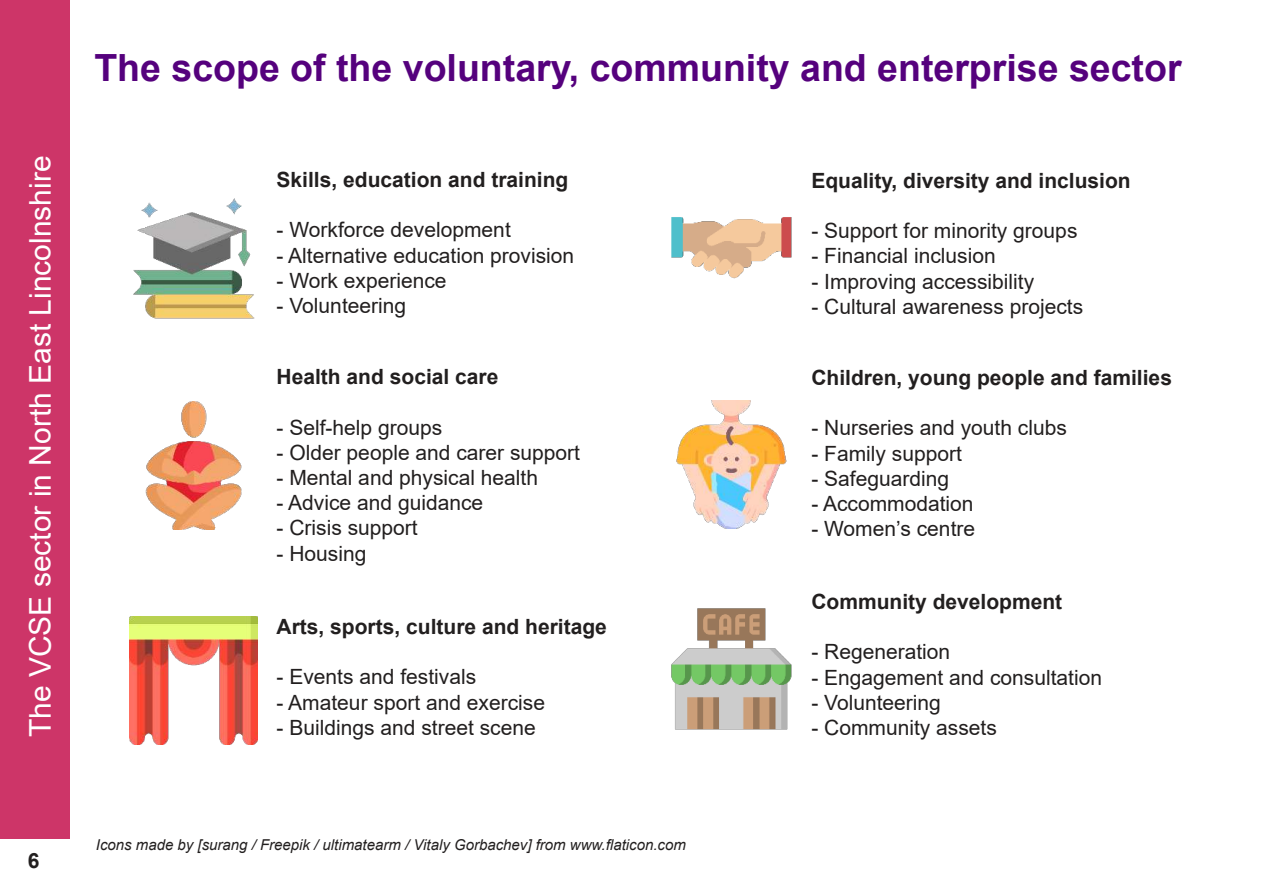
<style>
.page{position:relative;width:1263px;height:893px;background:#fff}
.page>*{position:absolute;margin:0;border:0;box-sizing:border-box;transform-origin:0 0}
.t1{font:700 37.5px "Arial";color:#55017d}
.t2{font:30px "Arial";color:#fff}
.t3{font:21px "Arial";color:#221f1f}
.t4{font:700 21px "Arial";color:#221f1f}
.t5{font:italic 15px "Arial";color:#221f1f}
</style>
<div class="page">
<img style="left:671px;top:608px;width:121px;height:122px">
<img style="left:671px;top:217px;width:121px;height:62px">
<img style="left:133px;top:198px;width:122px;height:121px">
<img style="left:676px;top:400px;width:111px;height:128px">
<img style="left:129px;top:617px;width:128px;height:127px">
<img style="left:145px;top:401px;width:97px;height:128px">
<div style="left:0;top:0;width:70px;height:839px;background:#cd3568"></div>
<h2 class="t2" style="left:29px;top:737px;width:583px;rotate:-90deg">The VCSE sector in North East Lincolnshire</h2>
<p class="t4" style="left:28px;top:853px;width:13px">6</p>
<h1 class="t1" style="left:94px;top:54px;width:1089px">The scope of the voluntary, community and enterprise sector</h1>
<p class="t4" style="left:277px;top:172px;width:293px">Skills, education and training</p>
<p class="t3" style="left:277px;top:222px;width:236px">- Workforce development</p>
<p class="t3" style="left:277px;top:247px;width:299px">- Alternative education provision</p>
<p class="t3" style="left:277px;top:273px;width:171px">- Work experience</p>
<p class="t3" style="left:277px;top:298px;width:131px">- Volunteering</p>
<p class="t4" style="left:277px;top:369px;width:223px">Health and social care</p>
<p class="t3" style="left:277px;top:419px;width:167px">- Self-help groups</p>
<p class="t3" style="left:277px;top:444px;width:305px">- Older people and carer support</p>
<p class="t3" style="left:277px;top:470px;width:263px">- Mental and physical health</p>
<p class="t3" style="left:277px;top:495px;width:208px">- Advice and guidance</p>
<p class="t3" style="left:277px;top:520px;width:143px">- Crisis support</p>
<p class="t3" style="left:277px;top:545px;width:91px">- Housing</p>
<p class="t4" style="left:277px;top:619px;width:332px">Arts, sports, culture and heritage</p>
<p class="t3" style="left:277px;top:669px;width:201px">- Events and festivals</p>
<p class="t3" style="left:277px;top:694px;width:270px">- Amateur sport and exercise</p>
<p class="t3" style="left:277px;top:719px;width:261px">- Buildings and street scene</p>
<p class="t5" style="left:96px;top:835px;width:591px">Icons made by [surang / Freepik / ultimatearm / Vitaly Gorbachev] from www.flaticon.com</p>
<p class="t4" style="left:811px;top:173px;width:321px">Equality, diversity and inclusion</p>
<p class="t3" style="left:811px;top:223px;width:268px">- Support for minority groups</p>
<p class="t3" style="left:811px;top:248px;width:186px">- Financial inclusion</p>
<p class="t3" style="left:811px;top:273px;width:224px">- Improving accessibility</p>
<p class="t3" style="left:811px;top:299px;width:273px">- Cultural awareness projects</p>
<p class="t4" style="left:811px;top:370px;width:362px">Children, young people and families</p>
<p class="t3" style="left:811px;top:420px;width:257px">- Nurseries and youth clubs</p>
<p class="t3" style="left:811px;top:445px;width:152px">- Family support</p>
<p class="t3" style="left:811px;top:470px;width:139px">- Safeguarding</p>
<p class="t3" style="left:811px;top:496px;width:164px">- Accommodation</p>
<p class="t3" style="left:811px;top:521px;width:165px">- Women’s centre</p>
<p class="t4" style="left:811px;top:594px;width:252px">Community development</p>
<p class="t3" style="left:811px;top:644px;width:140px">- Regeneration</p>
<p class="t3" style="left:811px;top:669px;width:292px">- Engagement and consultation</p>
<p class="t3" style="left:811px;top:694px;width:131px">- Volunteering</p>
<p class="t3" style="left:811px;top:720px;width:187px">- Community assets</p>
</div>
